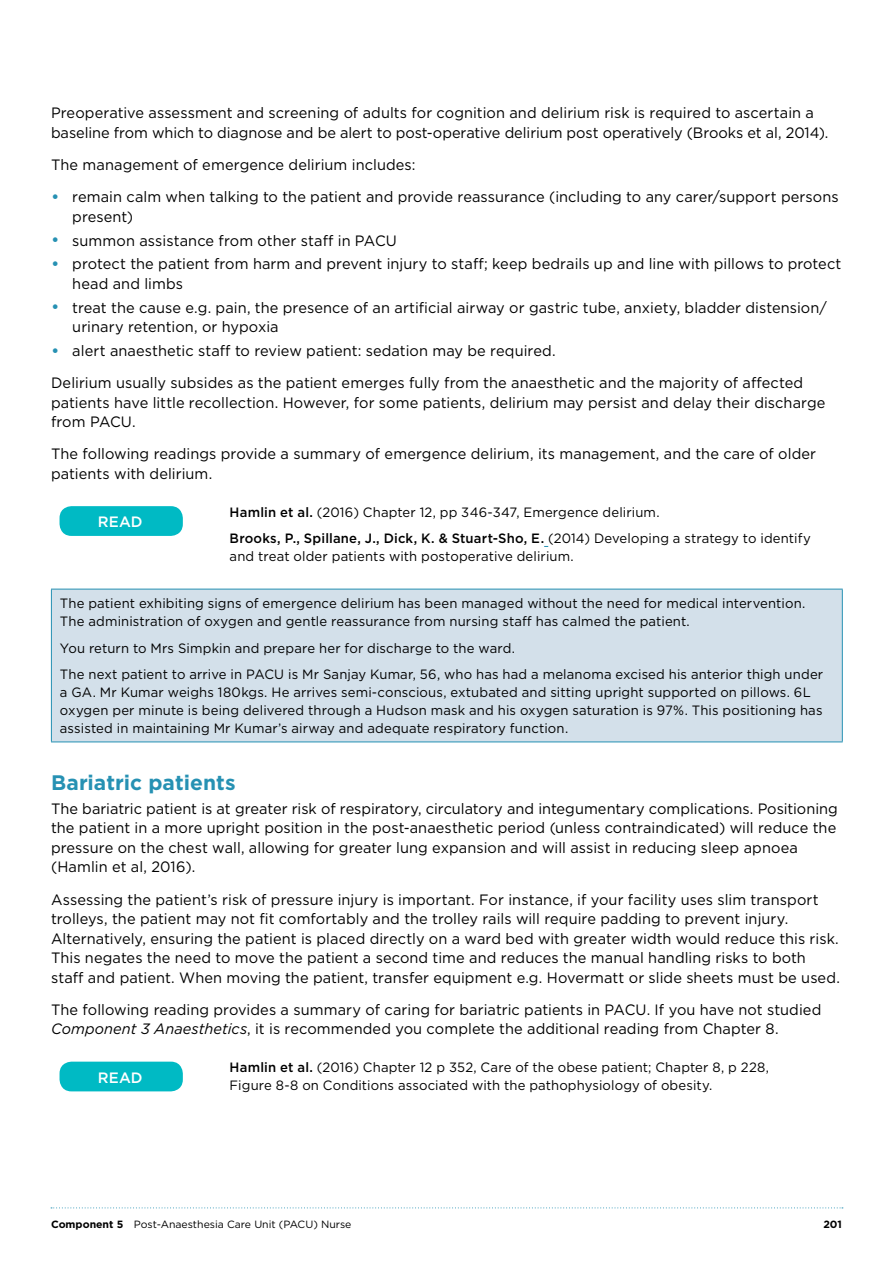
<style>
.page{position:relative;width:893px;height:1263px;background:#fff}
.page>*{position:absolute;margin:0;border:0;box-sizing:border-box;transform-origin:0 0}
.t1{font:700 21px "Gotham";color:#2691b3}
.t2{font:15px/19.5px "Gotham";letter-spacing:.005em;color:#000}
.t3{font:500 15px "Gotham";letter-spacing:.005em;color:#fff}
.t4{font:13.5px/18px "Gotham";letter-spacing:.01em;color:#000}
.t5{font:10.5px "Gotham";color:#000}
.t6{font:700 10.5px "Gotham";color:#000}
.s1{font-size:18px;color:#2691b3}
.s2{font-weight:500}
.s3{font-style:italic}
.s4{font-weight:700}
</style>
<div class="page">
<svg style="left:51px;top:1207px;width:792px;height:1px"></svg>
<div style="left:60px;top:506px;width:123px;height:30px;background:#00bac4;border-radius:12px"></div>
<div style="left:51px;top:589px;width:791px;height:153px;background:#d3e0ea"></div>
<hr style="left:51px;top:589px;width:792px;height:1px;background:#2691b3">
<hr style="left:51px;top:589px;width:1px;height:152px;background:#2691b3">
<hr style="left:842px;top:589px;width:1px;height:152px;background:#2691b3">
<hr style="left:51px;top:741px;width:792px;height:1px;background:#2691b3">
<div style="left:60px;top:1062px;width:123px;height:29px;background:#00bac4;border-radius:12px"></div>
<p class="t2" style="left:51px;top:103px;width:779px">Preoperative assessment and screening of adults for cognition and delirium risk is required to ascertain a baseline from which to diagnose and be alert to post-operative delirium post operatively (Brooks et al, 2014).</p>
<p class="t2" style="left:51px;top:155px;width:366px">The management of emergence delirium includes:</p>
<p class="t2" style="left:72px;top:187px;width:768px;text-indent:-21px"><span class="s1">•</span> remain calm when talking to the patient and provide reassurance (including to any carer/support persons present)</p>
<p class="t2" style="left:51px;top:230px;width:347px"><span class="s1">•</span> summon assistance from other staff in PACU</p>
<p class="t2" style="left:72px;top:254px;width:771px;text-indent:-21px"><span class="s1">•</span> protect the patient from harm and prevent injury to staff; keep bedrails up and line with pillows to protect head and limbs</p>
<p class="t2" style="left:72px;top:297px;width:756px;text-indent:-21px"><span class="s1">•</span> treat the cause e.g. pain, the presence of an artificial airway or gastric tube, anxiety, bladder distension/ urinary retention, or hypoxia</p>
<p class="t2" style="left:51px;top:334px;width:754px;line-height:32.2px"><span class="s1">•</span> alert anaesthetic staff to review patient: sedation may be required.<br>Delirium usually subsides as the patient emerges fully from the anaesthetic and the majority of affected</p>
<p class="t2" style="left:51px;top:392px;width:776px">patients have little recollection. However, for some patients, delirium may persist and delay their discharge from PACU.</p>
<p class="t2" style="left:51px;top:444px;width:767px">The following readings provide a summary of emergence delirium, its management, and the care of older patients with delirium.</p>
<p class="t3" style="left:98px;top:512px;width:46px">READ</p>
<p class="t4" style="left:230px;top:499px;width:583px;line-height:26.5px"><span class="s2">Hamlin et al.</span> (2016) Chapter 12, pp 346-347, Emergence delirium.<br><span class="s2">Brooks, P., Spillane, J., Dick, K. &amp; Stuart-Sho, E.</span> (2014) Developing a strategy to identify</p>
<p class="t4" style="left:230px;top:547px;width:346px">and treat older patients with postoperative delirium.</p>
<p class="t4" style="left:60px;top:594px;width:747px">The patient exhibiting signs of emergence delirium has been managed without the need for medical intervention.<br>The administration of oxygen and gentle reassurance from nursing staff has calmed the patient.</p>
<p class="t4" style="left:60px;top:634px;width:765px;line-height:26.5px">You return to Mrs Simpkin and prepare her for discharge to the ward.<br>The next patient to arrive in PACU is Mr Sanjay Kumar, 56, who has had a melanoma excised his anterior thigh under</p>
<p class="t4" style="left:60px;top:683px;width:764px">a GA. Mr Kumar weighs 180kgs. He arrives semi-conscious, extubated and sitting upright supported on pillows. 6L oxygen per minute is being delivered through a Hudson mask and his oxygen saturation is 97%. This positioning has assisted in maintaining Mr Kumar’s airway and adequate respiratory function.</p>
<h1 class="t1" style="left:51px;top:769px;width:186px">Bariatric patients</h1>
<p class="t2" style="left:51px;top:798px;width:788px">The bariatric patient is at greater risk of respiratory, circulatory and integumentary complications. Positioning the patient in a more upright position in the post-anaesthetic period (unless contraindicated) will reduce the pressure on the chest wall, allowing for greater lung expansion and will assist in reducing sleep apnoea (Hamlin et al, 2016).</p>
<p class="t2" style="left:51px;top:889px;width:790px">Assessing the patient’s risk of pressure injury is important. For instance, if your facility uses slim transport trolleys, the patient may not fit comfortably and the trolley rails will require padding to prevent injury.<br>Alternatively, ensuring the patient is placed directly on a ward bed with greater width would reduce this risk.<br>This negates the need to move the patient a second time and reduces the manual handling risks to both staff and patient. When moving the patient, transfer equipment e.g. Hovermatt or slide sheets must be used.</p>
<p class="t2" style="left:51px;top:999px;width:772px">The following reading provides a summary of caring for bariatric patients in PACU. If you have not studied<br><span class="s3">Component 3 Anaesthetics</span>, it is recommended you complete the additional reading from Chapter 8.</p>
<p class="t3" style="left:98px;top:1067px;width:46px">READ</p>
<p class="t4" style="left:230px;top:1058px;width:541px"><span class="s2">Hamlin et al.</span> (2016) Chapter 12 p 352, Care of the obese patient; Chapter 8, p 228,<br>Figure 8-8 on Conditions associated with the pathophysiology of obesity.</p>
<p class="t5" style="left:51px;top:1217px;width:302px"><span class="s4">Component 5</span> Post-Anaesthesia Care Unit (PACU) Nurse</p>
<p class="t6" style="left:823px;top:1217px;width:20px">201</p>
</div>
